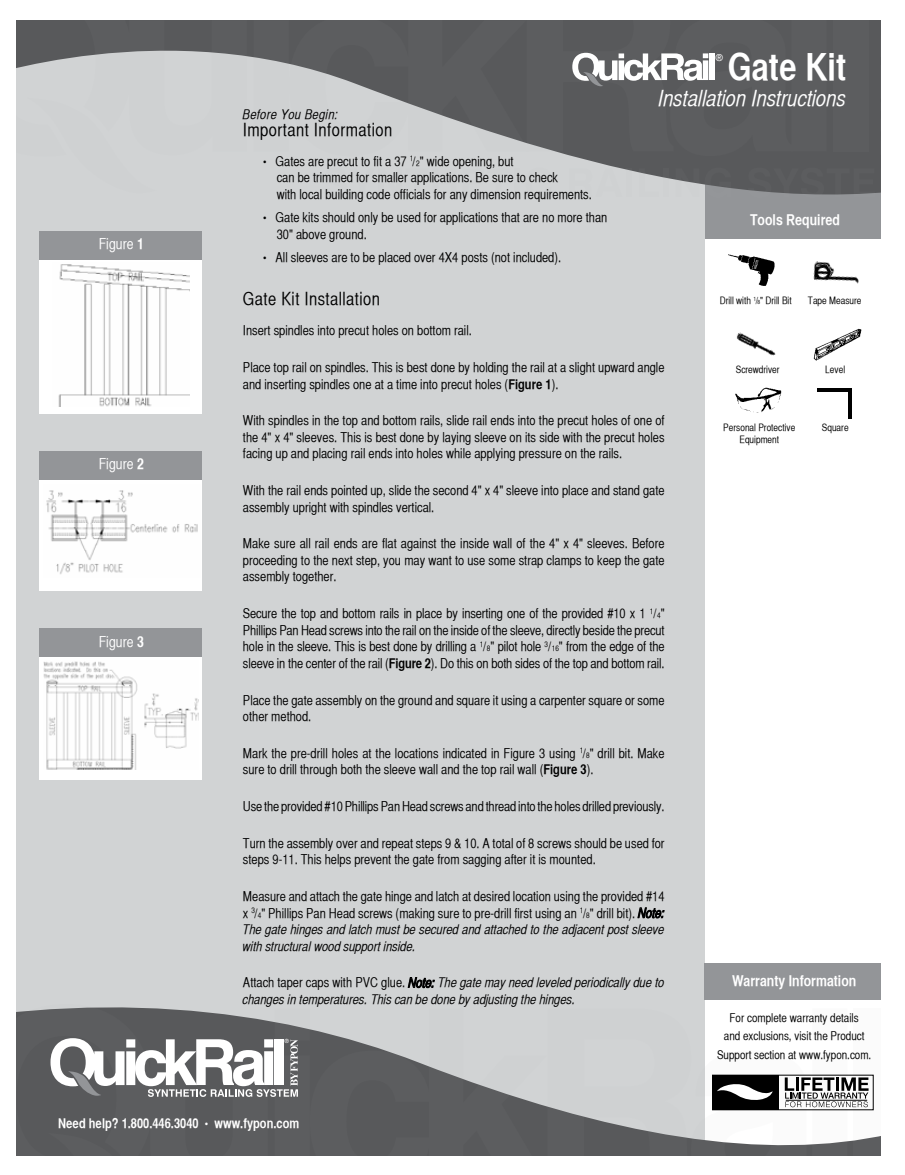
<style>
.page{position:relative;width:905px;height:1175px;background:#fff}
.page>*{position:absolute;margin:0;border:0;box-sizing:border-box;transform-origin:0 0}
.t1{font:37.5px "Helvetica CY Bold";color:#fff}
.t2{font:22.5px "Helvetica CY Oblique";color:#fff}
.t3{font:18px "Helvetica CY Plain";letter-spacing:.025em;color:#000}
.t4{font:15px "Helvetica CY Bold";color:#fff}
.t5{font:15px "Helvetica CY Plain";color:#fff}
.t6{font:13.5px/16.5px "Helvetica CY Plain";color:#000}
.t7{font:13.5px/16.5px "Helvetica CY Oblique";color:#000}
.t8{font:13.5px "Helvetica CY Bold";color:#fff}
.t9{font:13.5px "Helvetica CY Oblique";letter-spacing:.025em;color:#000}
.t10{font:12px/18px "Helvetica CY Plain";color:#000;text-align:center}
.t11{font:10.2px "Helvetica CY Plain";color:#000}
.t12{font:9.6px "Helvetica CY Plain";color:#fff}
.t13{font:5.7px "Helvetica CY Plain";color:#fff}
.s1{font-family:"Helvetica CY Bold"}
.s2{font-size:12px}
.s3{font-size:7.8px}
.s4{font-family:"Helvetica CY Oblique"}
.s5{font-family:"Helvetica CY Plain"}
.s6{font-size:5.85px}
.s7{font-family:"Helvetica CY Plain";font-size:12px}
</style>
<div class="page">
<div style="left:16px;top:21px;width:688px;height:1134px;background:#d1d3d4"></div>
<svg style="left:39px;top:21px;width:841px;height:220px"></svg>
<svg style="left:16px;top:21px;width:513px;height:136px"></svg>
<div style="left:832px;top:21px;width:36px;height:130px;background:#5c5d5f"></div>
<svg style="left:879px;top:21px;width:2px;height:134px"></svg>
<svg style="left:324px;top:167px;width:132px;height:31px"></svg>
<svg style="left:463px;top:168px;width:47px;height:29px"></svg>
<div style="left:514px;top:168px;width:6px;height:29px;background:#cfd1d2"></div>
<svg style="left:525px;top:168px;width:26px;height:30px"></svg>
<svg style="left:569px;top:168px;width:53px;height:29px"></svg>
<div style="left:626px;top:168px;width:6px;height:29px;background:#cfd1d2"></div>
<svg style="left:639px;top:168px;width:20px;height:29px"></svg>
<svg style="left:663px;top:168px;width:5px;height:29px"></svg>
<svg style="left:675px;top:168px;width:56px;height:30px"></svg>
<svg style="left:748px;top:167px;width:133px;height:31px;background:#626365"></svg>
<svg style="left:27px;top:98px;width:130px;height:95px"></svg>
<svg style="left:16px;top:1007px;width:531px;height:148px;fill:#5c5d5f"></svg>
<svg style="left:868px;top:1074px;width:12px;height:81px"></svg>
<div style="left:47px;top:1132px;width:131px;height:23px;background:#5c5d5f"></div>
<img style="left:813px;top:328px;width:48px;height:32px">
<img style="left:813px;top:261px;width:46px;height:23px">
<img style="left:735px;top:387px;width:47px;height:26px">
<img style="left:736px;top:332px;width:40px;height:24px">
<svg style="left:637px;top:907px;width:27px;height:12px"></svg>
<svg style="left:408px;top:977px;width:26px;height:12px"></svg>
<svg style="left:526px;top:21px;width:300px;height:135px;background:#656667"></svg>
<svg style="left:50px;top:1038px;width:248px;height:58px;background:#a7a8a9"></svg>
<div style="left:40px;top:259px;width:162px;height:155px;background:#fff"></div>
<div style="left:40px;top:231px;width:162px;height:28px;background:#939598"></div>
<div style="left:40px;top:656px;width:162px;height:123px;background:#fff"></div>
<div style="left:40px;top:628px;width:162px;height:28px;background:#939598"></div>
<div style="left:40px;top:479px;width:162px;height:112px;background:#fff"></div>
<div style="left:40px;top:451px;width:162px;height:28px;background:#939598"></div>
<img style="left:728px;top:254px;width:47px;height:32px">
<hr style="left:817px;top:388px;width:35px;height:3px;background:#000">
<hr style="left:848px;top:388px;width:4px;height:30px;background:#000">
<img style="left:58px;top:264px;width:131px;height:143px">
<img style="left:46px;top:490px;width:152px;height:84px">
<img style="left:43px;top:661px;width:155px;height:108px">
<div style="left:704px;top:963px;width:176px;height:37px;background:#939598"></div>
<svg style="left:547px;top:1008px;width:321px;height:147px"></svg>
<hr style="left:785px;top:1100px;width:82px;height:1px;background:#000">
<p class="t5" style="left:99px;top:236px;width:47px">Figure <span class="s1">1</span></p>
<p class="t5" style="left:99px;top:455px;width:47px">Figure <span class="s1">2</span></p>
<p class="t5" style="left:99px;top:633px;width:47px">Figure <span class="s1">3</span></p>
<h1 class="t1" style="left:727px;top:44px;width:120px">Gate Kit</h1>
<h2 class="t2" style="left:658px;top:86px;width:189px">Installation Instructions</h2>
<p class="t12" style="left:715px;top:52px;width:9px">®</p>
<p class="t9" style="left:243px;top:107px;width:97px">Before You Begin:</p>
<h3 class="t3" style="left:243px;top:119px;width:151px">Important Information</h3>
<p class="t6" style="left:277px;top:153px;width:317px;text-indent:-14px"><span class="s2">•</span> Gates are precut to fit a 37 <sup>1</sup>/<span class="s3">2</span>" wide opening, but<br>can be trimmed for smaller applications. Be sure to check<br>with local building code officials for any dimension requirements.</p>
<p class="t6" style="left:277px;top:209px;width:332px;text-indent:-13px"><span class="s2">•</span> Gate kits should only be used for applications that are no more than<br>30" above ground.</p>
<p class="t6" style="left:263px;top:249px;width:299px"><span class="s2">•</span> All sleeves are to be placed over 4X4 posts (not included).</p>
<h3 class="t3" style="left:243px;top:289px;width:138px">Gate Kit Installation</h3>
<p class="t6" style="left:243px;top:322px;width:230px">Insert spindles into precut holes on bottom rail.</p>
<p class="t6" style="left:243px;top:359px;width:423px">Place top rail on spindles. This is best done by holding the rail at a slight upward angle and inserting spindles one at a time into precut holes (<span class="s1">Figure 1</span>).</p>
<p class="t6" style="left:243px;top:412px;width:423px;text-align:justify">With spindles in the top and bottom rails, slide rail ends into the precut holes of one of the 4" x 4" sleeves. This is best done by laying sleeve on its side with the precut holes facing up and placing rail ends into holes while applying pressure on the rails.</p>
<p class="t6" style="left:243px;top:482px;width:423px">With the rail ends pointed up, slide the second 4" x 4" sleeve into place and stand gate assembly upright with spindles vertical.</p>
<p class="t6" style="left:243px;top:535px;width:423px;text-align:justify">Make sure all rail ends are flat against the inside wall of the 4" x 4" sleeves. Before proceeding to the next step, you may want to use some strap clamps to keep the gate assembly together.</p>
<p class="t6" style="left:243px;top:605px;width:423px;text-align:justify">Secure the top and bottom rails in place by inserting one of the provided #10 x 1 <sup>1</sup>/<span class="s3">4</span>" Phillips Pan Head screws into the rail on the inside of the sleeve, directly beside the precut hole in the sleeve. This is best done by drilling a <sup>1</sup>/<span class="s3">8</span>" pilot hole <sup>3</sup>/<span class="s3">16</span>" from the edge of the sleeve in the center of the rail (<span class="s1">Figure 2</span>). Do this on both sides of the top and bottom rail.</p>
<p class="t6" style="left:243px;top:691px;width:423px">Place the gate assembly on the ground and square it using a carpenter square or some other method.</p>
<p class="t6" style="left:243px;top:744px;width:423px">Mark the pre-drill holes at the locations indicated in Figure 3 using <sup>1</sup>/<span class="s3">8</span>" drill bit. Make sure to drill through both the sleeve wall and the top rail wall (<span class="s1">Figure 3</span>).</p>
<p class="t6" style="left:243px;top:798px;width:423px">Use the provided #10 Phillips Pan Head screws and thread into the holes drilled previously.</p>
<p class="t6" style="left:243px;top:834px;width:423px">Turn the assembly over and repeat steps 9 &amp; 10. A total of 8 screws should be used for steps 9-11. This helps prevent the gate from sagging after it is mounted.</p>
<p class="t6" style="left:243px;top:888px;width:423px">Measure and attach the gate hinge and latch at desired location using the provided #14 x <sup>3</sup>/<span class="s3">4</span>" Phillips Pan Head screws (making sure to pre-drill first using an <sup>1</sup>/<span class="s3">8</span>" drill bit). <span class="s4">Note:</span></p>
<p class="t7" style="left:243px;top:921px;width:423px">The gate hinges and latch must be secured and attached to the adjacent post sleeve with structural wood support inside.</p>
<p class="t7" style="left:243px;top:974px;width:423px"><span class="s5">Attach taper caps with PVC glue.</span> Note: The gate may need leveled periodically due to changes in temperatures. This can be done by adjusting the hinges.</p>
<p class="t13" style="left:284px;top:1037px;width:6px">®</p>
<p class="t4" style="left:750px;top:211px;width:92px">Tools Required</p>
<p class="t11" style="left:719px;top:295px;width:74px">Drill with <sup>1</sup>/<span class="s6">8</span>" Drill Bit</p>
<p class="t11" style="left:808px;top:295px;width:55px">Tape Measure</p>
<p class="t11" style="left:735px;top:363px;width:45px">Screwdriver</p>
<p class="t11" style="left:825px;top:363px;width:21px">Level</p>
<p class="t11" style="left:723px;top:422px;width:73px">Personal Protective</p>
<p class="t11" style="left:821px;top:422px;width:28px">Square</p>
<p class="t11" style="left:739px;top:434px;width:41px">Equipment</p>
<p class="t4" style="left:732px;top:972px;width:126px">Warranty Information</p>
<p class="t10" style="left:717px;top:1009px;width:156px">For complete warranty details<br>and exclusions, visit the Product<br>Support section at www.fypon.com.</p>
<p class="t8" style="left:58px;top:1114px;width:242px">Need help? 1.800.446.3040 <span class="s7">•</span> www.fypon.com</p>
</div>
